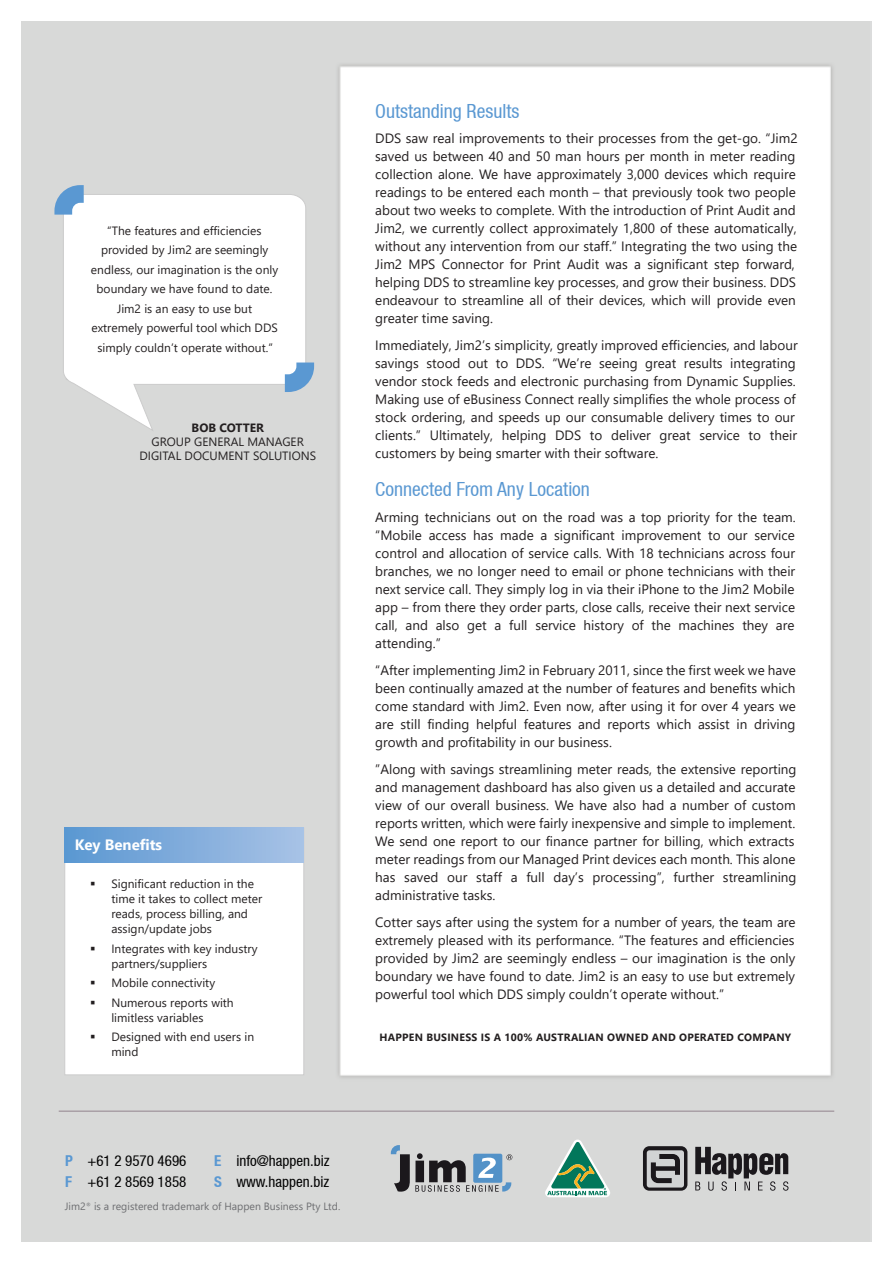
<style>
.page{position:relative;width:893px;height:1263px;background:#fff}
.page>*{position:absolute;margin:0;border:0;box-sizing:border-box;transform-origin:0 0}
.t1{font:condensed 19.5px "Helvetica Neue LT";color:#5a98d2}
.t2{font:condensed 15px/21px "Helvetica Neue LT";color:#010101}
.t3{font:700 15px "Segoe UI";color:#fff}
.t4{font:13.5px/18px "Segoe UI";color:#231f20}
.t5{font:12px/15px "Segoe UI";color:#231f20}
.t6{font:700 12px "Segoe UI";color:#231f20}
.t7{font:700 10.5px "Segoe UI";letter-spacing:.025em;color:#231f20}
.t8{font:10.5px "Segoe UI";color:#6d6e71}
.s1{font-weight:700;color:#5a98d2}
</style>
<div class="page">
<img style="left:21px;top:21px;width:851px;height:1220px">
<svg style="left:391px;top:1145px;width:121px;height:47px;background:#98a1a9"></svg>
<hr style="left:59px;top:1111px;width:775px;height:1px;background:#92838d">
<svg style="left:643px;top:1146px;width:44px;height:45px;background:#777679"></svg>
<svg style="left:695px;top:1147px;width:93px;height:44px;background:#8a898a"></svg>
<svg style="left:545px;top:1139px;width:65px;height:58px;background:#97bcab"></svg>
<div style="left:64px;top:827px;width:240px;height:248px;background:#fff;border:1px solid #ccc"></div>
<div style="left:65px;top:828px;width:239px;height:34px;background:linear-gradient(to right,#5a97d1,#a8c2e6)"></div>
<svg style="left:63px;top:194px;width:243px;height:237px"></svg>
<svg style="left:54px;top:185px;width:30px;height:30px"></svg>
<svg style="left:285px;top:362px;width:29px;height:30px"></svg>
<p class="t5" style="left:91px;top:220px;width:189px;line-height:19.5px;text-align:center">“The features and efficiencies provided by Jim2 are seemingly endless, our imagination is the only boundary we have found to date.<br>Jim2 is an easy to use but extremely powerful tool which DDS simply couldn’t operate without.”</p>
<p class="t6" style="left:192px;top:416px;width:74px">BOB COTTER</p>
<p class="t5" style="left:139px;top:433px;width:178px;line-height:14.4px;text-align:center">GROUP GENERAL MANAGER<br>DIGITAL DOCUMENT SOLUTIONS</p>
<p class="t3" style="left:75px;top:831px;width:89px">Key Benefits</p>
<p class="t5" style="left:111px;top:875px;width:152px;text-indent:-21px">▪ Significant reduction in the time it takes to collect meter reads, process billing, and assign/update jobs</p>
<p class="t5" style="left:111px;top:940px;width:148px;text-indent:-21px">▪ Integrates with key industry partners/suppliers</p>
<p class="t5" style="left:90px;top:974px;width:126px">▪ Mobile connectivity</p>
<p class="t5" style="left:111px;top:994px;width:124px;text-indent:-21px">▪ Numerous reports with limitless variables</p>
<p class="t5" style="left:111px;top:1028px;width:144px;text-indent:-21px">▪ Designed with end users in mind</p>
<h1 class="t1" style="left:375px;top:99px;width:146px">Outstanding Results</h1>
<p class="t4" style="left:375px;top:128px;width:424px">DDS saw real improvements to their processes from the get-go. “Jim2 saved us between 40 and 50 man hours per month in meter reading collection alone. We have approximately 3,000 devices which require readings to be entered each month – that previously took two people about two weeks to complete. With the introduction of Print Audit and Jim2, we currently collect approximately 1,800 of these automatically, without any intervention from our staff.” Integrating the two using the Jim2 MPS Connector for Print Audit was a significant step forward, helping DDS to streamline key processes, and grow their business. DDS endeavour to streamline all of their devices, which will provide even greater time saving.</p>
<p class="t4" style="left:375px;top:335px;width:424px">Immediately, Jim2’s simplicity, greatly improved efficiencies, and labour savings stood out to DDS. “We’re seeing great results integrating vendor stock feeds and electronic purchasing from Dynamic Supplies.<br>Making use of eBusiness Connect really simplifies the whole process of stock ordering, and speeds up our consumable delivery times to our clients.” Ultimately, helping DDS to deliver great service to their customers by being smarter with their software.</p>
<h1 class="t1" style="left:375px;top:478px;width:216px">Connected From Any Location</h1>
<p class="t4" style="left:375px;top:507px;width:422px;text-align:justify">Arming technicians out on the road was a top priority for the team. “Mobile access has made a significant improvement to our service control and allocation of service calls. With 18 technicians across four branches, we no longer need to email or phone technicians with their next service call. They simply log in via their iPhone to the Jim2 Mobile app – from there they order parts, close calls, receive their next service call, and also get a full service history of the machines they are attending.”</p>
<p class="t4" style="left:375px;top:660px;width:422px;text-align:justify">“After implementing Jim2 in February 2011, since the first week we have been continually amazed at the number of features and benefits which come standard with Jim2. Even now, after using it for over 4 years we are still finding helpful features and reports which assist in driving growth and profitability in our business.</p>
<p class="t4" style="left:375px;top:759px;width:423px">”Along with savings streamlining meter reads, the extensive reporting and management dashboard has also given us a detailed and accurate view of our overall business. We have also had a number of custom reports written, which were fairly inexpensive and simple to implement.<br>We send one report to our finance partner for billing, which extracts meter readings from our Managed Print devices each month. This alone has saved our staff a full day’s processing”, further streamlining administrative tasks.</p>
<p class="t4" style="left:375px;top:912px;width:422px;text-align:justify">Cotter says after using the system for a number of years, the team are extremely pleased with its performance. “The features and efficiencies provided by Jim2 are seemingly endless – our imagination is the only boundary we have found to date. Jim2 is an easy to use but extremely powerful tool which DDS simply couldn’t operate without.”</p>
<p class="t7" style="left:379px;top:1027px;width:413px">HAPPEN BUSINESS IS A 100% AUSTRALIAN OWNED AND OPERATED COMPANY</p>
<p class="t2" style="left:65px;top:1150px;width:123px"><span class="s1">P</span> +61 2 9570 4696<br><span class="s1">F</span> +61 2 8569 1858</p>
<p class="t2" style="left:214px;top:1150px;width:117px"><span class="s1">E</span> info@happen.biz<br><span class="s1">S</span> www.happen.biz</p>
<p class="t8" style="left:65px;top:1197px;width:277px">Jim2<sup>®</sup> is a registered trademark of Happen Business Pty Ltd.</p>
</div>
